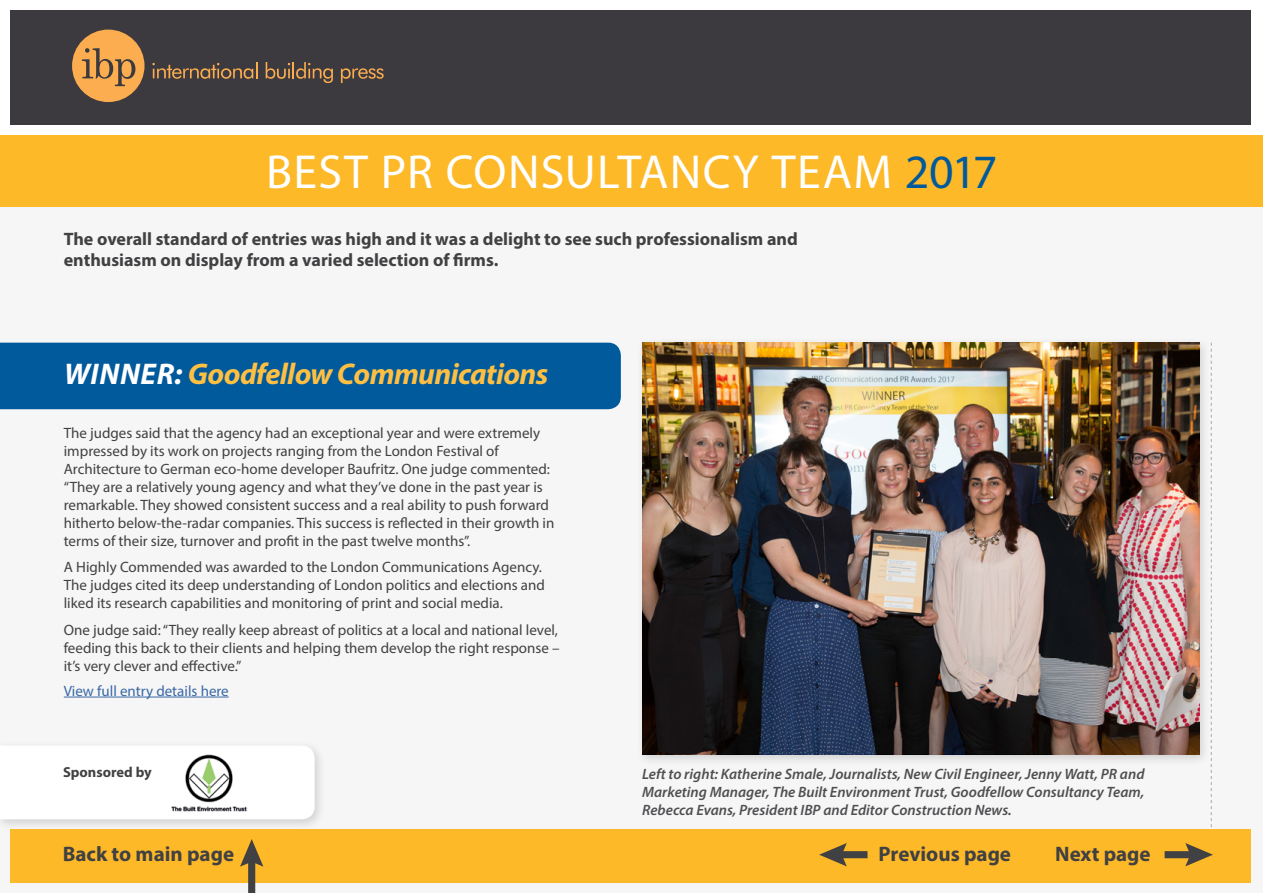
<style>
.page{position:relative;width:1263px;height:893px;background:#fff}
.page>*{position:absolute;margin:0;border:0;box-sizing:border-box;transform-origin:0 0}
.t1{font:48px "Myriad Pro";letter-spacing:.025em;color:#fff}
.t2{font:italic 700 30px "Myriad Pro";letter-spacing:-.02em;color:#febf42}
.t3{font:700 21px "Myriad Pro";color:#414042}
.t4{font:700 18px/21px "Myriad Pro";color:#414042}
.t5{font:15px/18px "Myriad Pro";color:#414042}
.t6{font:italic 600 15px/18px "Myriad Pro";color:#504e51;text-align:justify}
.t7{font:15px "Myriad Pro";color:#3a68a5}
.t8{font:700 14.55px "Myriad Pro";color:#414042}
.s1{color:#005a9c}
.s2{color:#fff}
</style>
<div class="page">
<div style="left:0;top:159px;width:1263px;height:734px;background:#f6f6f6"></div>
<div style="left:0;top:739px;width:327px;height:93px;background:#000;opacity:.15"></div>
<div style="left:0;top:746px;width:315px;height:73px;background:#fff"></div>
<div style="left:11px;top:829px;width:1240px;height:53px;background:#fdb927"></div>
<svg style="left:240px;top:839px;width:23px;height:54px"></svg>
<svg style="left:1164px;top:343px;width:49px;height:523px"></svg>
<svg style="left:819px;top:843px;width:48px;height:23px"></svg>
<div style="left:0;top:135px;width:1263px;height:72px;background:#fdb927"></div>
<img style="left:171px;top:753px;width:77px;height:61px">
<div style="left:11px;top:11px;width:1240px;height:114px;background:#3c3a3e"></div>
<svg style="left:72px;top:30px;width:73px;height:72px"></svg>
<svg style="left:152px;top:62px;width:106px;height:17px"></svg>
<svg style="left:266px;top:62px;width:67px;height:21px"></svg>
<svg style="left:341px;top:68px;width:43px;height:15px"></svg>
<hr style="left:64px;top:697px;width:165px;height:1px;background:#3a68a5">
<div style="left:0;top:343px;width:621px;height:66px;background:#005a9c"></div>
<div style="left:636px;top:336px;width:575px;height:431px;background:#000;opacity:.15"></div>
<img style="left:642px;top:343px;width:557px;height:412px">
<h1 class="t1" style="left:266px;top:142px;width:733px">BEST PR CONSULTANCY TEAM <span class="s1">2017</span></h1>
<p class="t4" style="left:64px;top:227px;width:735px">The overall standard of entries was high and it was a delight to see such professionalism and enthusiasm on display from a varied selection of firms.</p>
<h2 class="t2" style="left:64px;top:354px;width:486px"><span class="s2">WINNER:</span> Goodfellow Communications</h2>
<p class="t5" style="left:64px;top:423px;width:492px">The judges said that the agency had an exceptional year and were extremely impressed by its work on projects ranging from the London Festival of Architecture to German eco-home developer Baufritz. One judge commented: “They are a relatively young agency and what they’ve done in the past year is remarkable. They showed consistent success and a real ability to push forward hitherto below-the-radar companies. This success is reflected in their growth in terms of their size, turnover and profit in the past twelve months”.</p>
<p class="t5" style="left:64px;top:558px;width:483px">A Highly Commended was awarded to the London Communications Agency.<br>The judges cited its deep understanding of London politics and elections and liked its research capabilities and monitoring of print and social media.</p>
<p class="t5" style="left:64px;top:620px;width:497px;text-align:justify">One judge said: “They really keep abreast of politics at a local and national level, feeding this back to their clients and helping them develop the right response – it’s very clever and effective.”</p>
<p class="t7" style="left:64px;top:681px;width:166px">View full entry details here</p>
<p class="t8" style="left:63px;top:762px;width:90px">Sponsored by</p>
<p class="t6" style="left:642px;top:764px;width:504px">Left to right: Katherine Smale, Journalists, New Civil Engineer, Jenny Watt, PR and Marketing Manager, The Built Environment Trust, Goodfellow Consultancy Team, Rebecca Evans, President IBP and Editor Construction News.</p>
<h3 class="t3" style="left:63px;top:840px;width:173px">Back to main page</h3>
<h3 class="t3" style="left:879px;top:840px;width:134px">Previous page</h3>
<h3 class="t3" style="left:1055px;top:840px;width:97px">Next page</h3>
</div>
